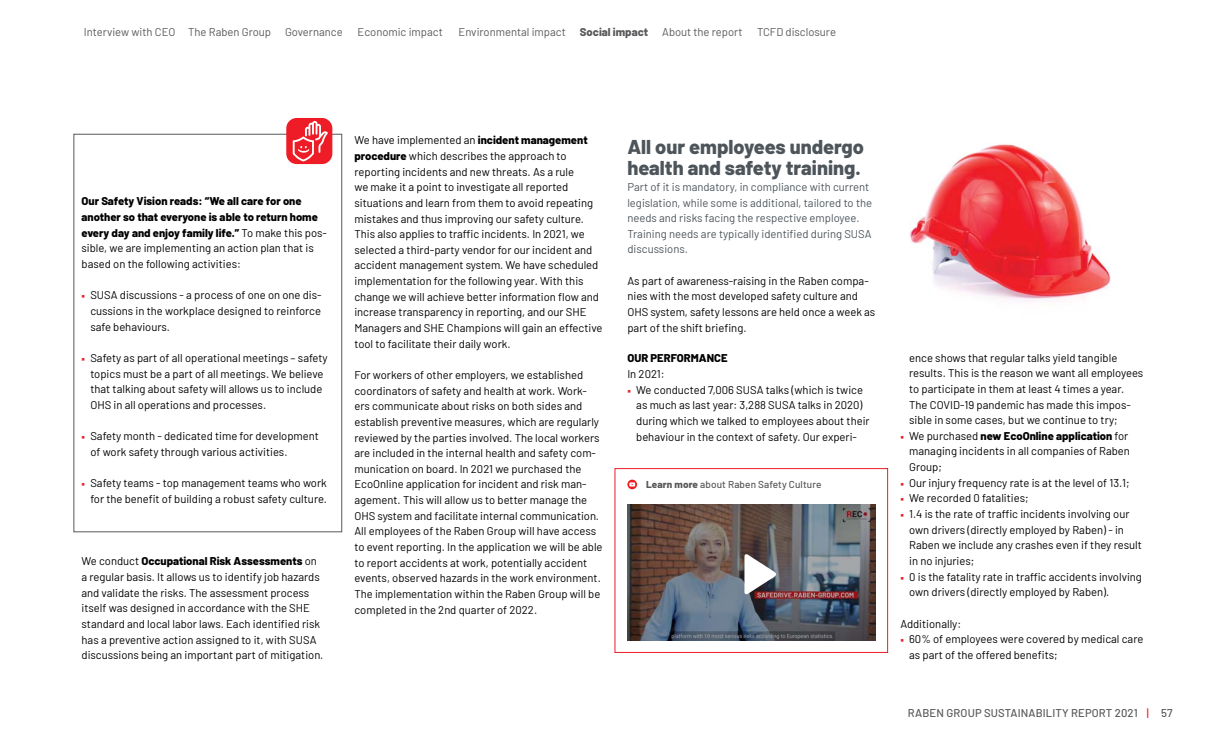
<style>
.page{position:relative;width:1230px;height:745px;background:#fff}
.page>*{position:absolute;margin:0;border:0;box-sizing:border-box;transform-origin:0 0}
.t1{font:800 20px/21.2px "Barlow";color:#4d555b}
.t2{font:11.25px/15.6px "Barlow";color:#000}
.t3{font:800 11.25px/15.6px "Barlow";color:#000}
.t4{font:11.25px/15.6px "Barlow";color:#4d555b}
.t5{font:11.25px "Barlow";color:#58595b}
.t6{font:500 11.25px "Barlow";letter-spacing:.01em;color:#58595b}
.t7{font:500 10px "Barlow";letter-spacing:.01em;color:#58595b}
.s1{font-weight:800}
.s2{font-weight:400}
.s3{font-family:"Garamond Premr Pro";color:#ed1c24}
.s4{color:#ed1c24}
</style>
<div class="page">
<div style="left:74px;top:134px;width:268px;height:397px;border:1px solid #58595b"></div>
<svg style="left:286px;top:118px;width:46px;height:46px"></svg>
<div style="left:614px;top:468px;width:274px;height:184px;border:1px solid #ed1c24"></div>
<svg style="left:627px;top:479px;width:10px;height:10px"></svg>
<svg style="left:629px;top:482px;width:6px;height:4px"></svg>
<img style="left:627px;top:504px;width:248px;height:136px">
<svg style="left:744px;top:553px;width:32px;height:41px"></svg>
<img style="left:910px;top:144px;width:201px;height:158px">
<p class="t5" style="left:84px;top:24px;width:260px">Interview with CEO The Raben Group Governance</p>
<p class="t5" style="left:357px;top:24px;width:87px">Economic impact</p>
<p class="t5" style="left:458px;top:24px;width:285px">Environmental impact <span class="s1">Social impact</span> About the report</p>
<p class="t5" style="left:757px;top:24px;width:80px">TCFD disclosure</p>
<p class="t3" style="left:81px;top:193px;width:247px">Our Safety Vision reads: “We all care for one another so that everyone is able to return home every day and enjoy family life.” <span class="s2">To make this pos&shy;sible, we are implementing an action plan that is based on the following activities:</span></p>
<p class="t2" style="left:90px;top:287px;width:233px;text-align:justify;text-indent:-9px"><span class="s3">■</span> SUSA discussions - a process of one on one dis&shy;cussions in the workplace designed to reinforce safe behaviours.</p>
<p class="t2" style="left:90px;top:349px;width:239px;text-indent:-9px"><span class="s3">■</span> Safety as part of all operational meetings – safety topics must be a part of all meetings. We believe that talking about safety will allows us to include OHS in all operations and processes.</p>
<p class="t2" style="left:90px;top:427px;width:230px;text-indent:-9px"><span class="s3">■</span> Safety month - dedicated time for development of work safety through various activities.</p>
<p class="t2" style="left:81px;top:474px;width:247px;text-align:right"><span class="s3">■</span> Safety teams - top management teams who work for the benefit of building a robust safety culture.</p>
<p class="t2" style="left:81px;top:552px;width:243px">We conduct <span class="s1">Occupational Risk Assessments</span> on a regular basis. It allows us to identify job hazards and validate the risks. The assessment process itself was designed in accordance with the SHE standard and local labor laws. Each identified risk has a preventive action assigned to it, with SUSA discussions being an important part of mitigation.</p>
<p class="t2" style="left:354px;top:132px;width:250px">We have implemented an <span class="s1">incident management procedure</span> which describes the approach to reporting incidents and new threats. As a rule<br>we make it a point to investigate all reported situations and learn from them to avoid repeating mistakes and thus improving our safety culture.<br>This also applies to traffic incidents. In 2021, we selected a third-party vendor for our incident and accident management system. We have scheduled implementation for the following year. With this change we will achieve better information flow and increase transparency in reporting, and our SHE Managers and SHE Champions will gain an effective tool to facilitate their daily work.</p>
<p class="t2" style="left:354px;top:366px;width:250px">For workers of other employers, we established coordinators of safety and health at work. Work&shy;ers communicate about risks on both sides and establish preventive measures, which are regularly reviewed by the parties involved. The local workers are included in the internal health and safety com&shy;munication on board. In 2021 we purchased the EcoOnline application for incident and risk man&shy;agement. This will allow us to better manage the OHS system and facilitate internal communication.<br>All employees of the Raben Group will have access to event reporting. In the application we will be able to report accidents at work, potentially accident events, observed hazards in the work environment.<br>The implementation within the Raben Group will be completed in the 2nd quarter of 2022.</p>
<h1 class="t1" style="left:627px;top:135px;width:238px">All our employees undergo health and safety training.</h1>
<p class="t4" style="left:627px;top:178px;width:246px">Part of it is mandatory, in compliance with current legislation, while some is additional, tailored to the needs and risks facing the respective employee.<br>Training needs are typically identified during SUSA discussions.</p>
<p class="t2" style="left:627px;top:272px;width:249px">As part of awareness-raising in the Raben compa&shy;nies with the most developed safety culture and OHS system, safety lessons are held once a week as part of the shift briefing.</p>
<p class="t3" style="left:627px;top:350px;width:102px">OUR PERFORMANCE</p>
<p class="t2" style="left:627px;top:365px;width:39px">In 2021:</p>
<p class="t2" style="left:636px;top:381px;width:235px;text-indent:-9px"><span class="s3">■</span> We conducted 7,006 SUSA talks (which is twice as much as last year: 3,288 SUSA talks in 2020) during which we talked to employees about their behaviour in the context of safety. Our experi-</p>
<p class="t7" style="left:646px;top:477px;width:177px"><span class="s1">Learn more</span> about Raben Safety Culture</p>
<p class="t2" style="left:909px;top:349px;width:236px">ence shows that regular talks yield tangible results. This is the reason we want all employees to participate in them at least 4 times a year.<br>The COVID-19 pandemic has made this impos&shy;sible in some cases, but we continue to try;</p>
<p class="t2" style="left:909px;top:427px;width:222px;text-indent:-9px"><span class="s3">■</span> We purchased <span class="s1">new EcoOnline application</span> for managing incidents in all companies of Raben<br>Group;</p>
<p class="t2" style="left:900px;top:474px;width:231px"><span class="s3">■</span> Our injury frequency rate is at the level of 13.1;</p>
<p class="t2" style="left:900px;top:489px;width:130px"><span class="s3">■</span> We recorded 0 fatalities;</p>
<p class="t2" style="left:909px;top:505px;width:234px;text-indent:-9px"><span class="s3">■</span> 1.4 is the rate of traffic incidents involving our own drivers (directly employed by Raben) - in Raben we include any crashes even if they result in no injuries;</p>
<p class="t2" style="left:909px;top:568px;width:234px;text-indent:-9px"><span class="s3">■</span> 0 is the fatality rate in traffic accidents involving own drivers (directly employed by Raben).</p>
<p class="t2" style="left:900px;top:614px;width:62px">Additionally:</p>
<p class="t2" style="left:909px;top:630px;width:236px;text-indent:-9px"><span class="s3">■</span> 60% of employees were covered by medical care as part of the offered benefits;</p>
<p class="t6" style="left:908px;top:705px;width:266px">RABEN GROUP SUSTAINABILITY REPORT 2021 <span class="s4">|</span> 57</p>
</div>
